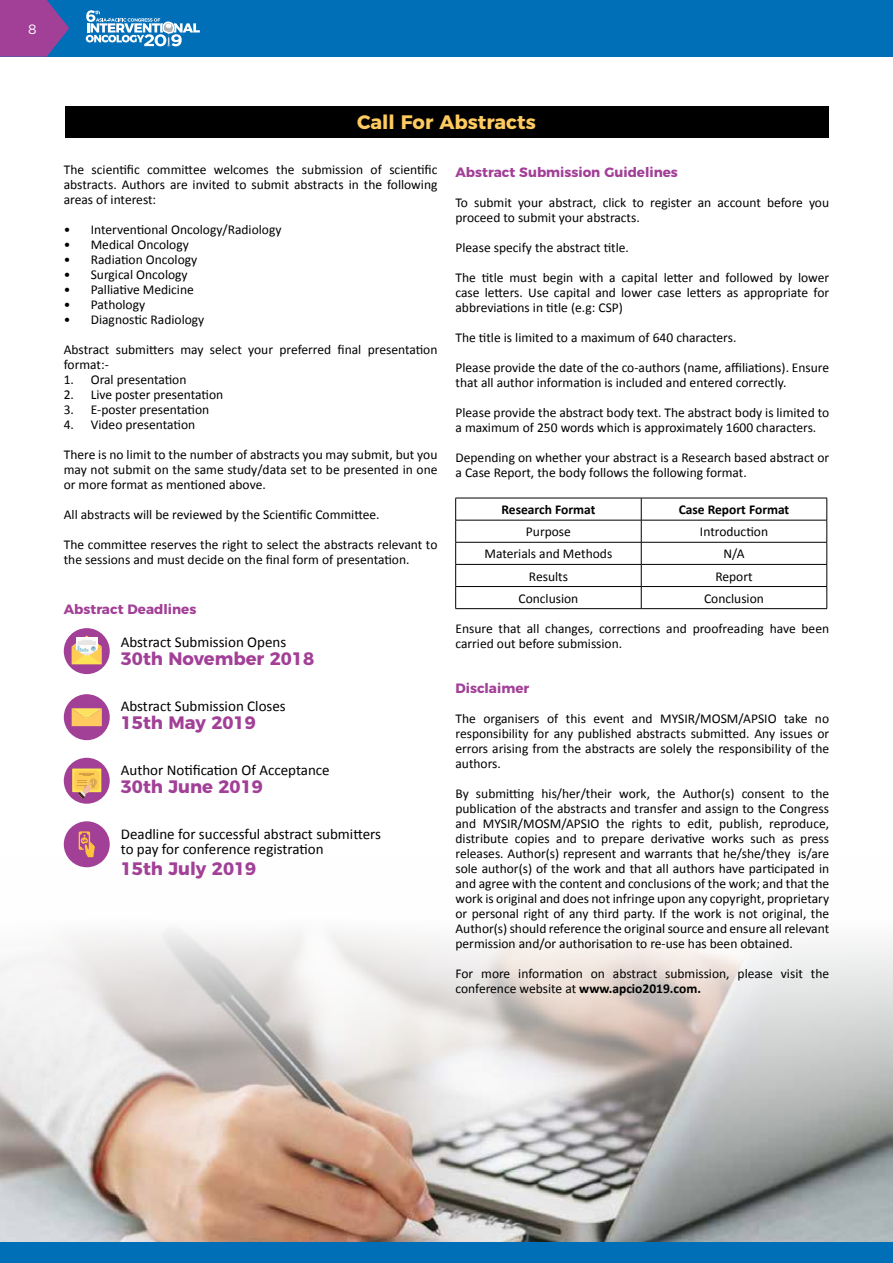
<style>
.page{position:relative;width:893px;height:1263px;background:#fff}
.page>*{position:absolute;margin:0;border:0;box-sizing:border-box;transform-origin:0 0}
.t1{font:700 19.5px "Montserrat";color:#ffcb60}
.t2{font:700 18px "Montserrat";color:#a23f97}
.t3{font:15px/15px "Calibri";color:#000}
.t4{font:13.5px/15px "Calibri";color:#000}
.t5{font:700 13.5px "Montserrat";color:#a23f97}
.t6{font:700 13.5px "Calibri";color:#000}
.t7{font:13.5px "Gotham";color:#fff}
.s1{font-weight:700}
</style>
<div class="page">
<img style="left:0;top:857px;width:892px;height:385px">
<div style="left:0;top:0;width:893px;height:57px;background:#006fb8"></div>
<div style="left:0;top:1242px;width:893px;height:21px;background:#006fb8"></div>
<svg style="left:0;top:0;width:69px;height:57px"></svg>
<svg style="left:86px;top:10px;width:114px;height:37px"></svg>
<div style="left:65px;top:107px;width:764px;height:31px;background:#000"></div>
<hr style="left:455px;top:498px;width:186px;height:1px;background:#000">
<hr style="left:641px;top:498px;width:186px;height:1px;background:#000">
<hr style="left:455px;top:520px;width:186px;height:1px;background:#000">
<hr style="left:641px;top:520px;width:186px;height:1px;background:#000">
<hr style="left:455px;top:542px;width:186px;height:1px;background:#000">
<hr style="left:641px;top:542px;width:186px;height:1px;background:#000">
<hr style="left:455px;top:564px;width:186px;height:1px;background:#000">
<hr style="left:641px;top:564px;width:186px;height:1px;background:#000">
<hr style="left:455px;top:586px;width:186px;height:1px;background:#000">
<svg style="left:455px;top:498px;width:1px;height:110px"></svg>
<hr style="left:641px;top:586px;width:186px;height:1px;background:#000">
<svg style="left:641px;top:498px;width:1px;height:110px"></svg>
<svg style="left:827px;top:498px;width:1px;height:110px"></svg>
<hr style="left:455px;top:608px;width:186px;height:1px;background:#000">
<hr style="left:641px;top:608px;width:186px;height:1px;background:#000">
<div style="left:64px;top:628px;width:46px;height:46px;background:#a23f97;border-radius:50%"></div>
<svg style="left:72px;top:635px;width:30px;height:29px"></svg>
<div style="left:64px;top:694px;width:46px;height:46px;background:#a23f97;border-radius:50%"></div>
<div style="left:64px;top:758px;width:46px;height:46px;background:#a23f97;border-radius:50%"></div>
<div style="left:64px;top:821px;width:46px;height:46px;background:#a23f97;border-radius:50%"></div>
<div style="left:72px;top:768px;width:29px;height:24px;background:#ffe356"></div>
<div style="left:74px;top:770px;width:25px;height:20px;background:#ffcd54;border-radius:2px"></div>
<svg style="left:77px;top:773px;width:20px;height:26px"></svg>
<svg style="left:72px;top:708px;width:30px;height:18px"></svg>
<hr style="left:892px;top:76px;width:1px;height:974px;background:#006fb8">
<svg style="left:79px;top:831px;width:16px;height:26px"></svg>
<p class="t7" style="left:28px;top:20px;width:10px">8</p>
<h1 class="t1" style="left:357px;top:106px;width:180px">Call For Abstracts</h1>
<p class="t4" style="left:64px;top:163px;width:375px;text-align:justify">The scientific committee welcomes the submission of scientific abstracts. Authors are invited to submit abstracts in the following areas of interest:</p>
<p class="t4" style="left:64px;top:223px;width:219px">• Interventional Oncology/Radiology</p>
<p class="t4" style="left:64px;top:238px;width:127px">• Medical Oncology</p>
<p class="t4" style="left:64px;top:253px;width:135px">• Radiation Oncology</p>
<p class="t4" style="left:64px;top:268px;width:125px">• Surgical Oncology</p>
<p class="t4" style="left:64px;top:283px;width:132px">• Palliative Medicine</p>
<p class="t4" style="left:64px;top:298px;width:83px">• Pathology</p>
<p class="t4" style="left:64px;top:313px;width:142px">• Diagnostic Radiology</p>
<p class="t4" style="left:64px;top:343px;width:375px">Abstract submitters may select your preferred final presentation format:-</p>
<p class="t4" style="left:64px;top:373px;width:124px">1. Oral presentation</p>
<p class="t4" style="left:64px;top:388px;width:161px">2. Live poster presentation</p>
<p class="t4" style="left:64px;top:403px;width:147px">3. E-poster presentation</p>
<p class="t4" style="left:64px;top:418px;width:133px">4. Video presentation</p>
<p class="t4" style="left:64px;top:448px;width:375px;text-align:justify">There is no limit to the number of abstracts you may submit, but you may not submit on the same study/data set to be presented in one or more format as mentioned above.</p>
<p class="t4" style="left:64px;top:508px;width:317px">All abstracts will be reviewed by the Scientific Committee.</p>
<p class="t4" style="left:64px;top:538px;width:375px">The committee reserves the right to select the abstracts relevant to the sessions and must decide on the final form of presentation.</p>
<p class="t5" style="left:455px;top:161px;width:224px">Abstract Submission Guidelines</p>
<p class="t4" style="left:455px;top:196px;width:375px">To submit your abstract, click to register an account before you proceed to submit your abstracts.</p>
<p class="t4" style="left:455px;top:241px;width:175px">Please specify the abstract title.</p>
<p class="t4" style="left:455px;top:271px;width:375px;text-align:justify">The title must begin with a capital letter and followed by lower case letters. Use capital and lower case letters as appropriate for abbreviations in title (e.g: CSP)</p>
<p class="t4" style="left:455px;top:331px;width:282px">The title is limited to a maximum of 640 characters.</p>
<p class="t4" style="left:455px;top:361px;width:375px">Please provide the date of the co-authors (name, affiliations). Ensure that all author information is included and entered correctly.</p>
<p class="t4" style="left:455px;top:406px;width:375px">Please provide the abstract body text. The abstract body is limited to a maximum of 250 words which is approximately 1600 characters.</p>
<p class="t4" style="left:455px;top:451px;width:375px">Depending on whether your abstract is a Research based abstract or a Case Report, the body follows the following format.</p>
<p class="t6" style="left:501px;top:504px;width:95px">Research Format</p>
<p class="t6" style="left:679px;top:504px;width:112px">Case Report Format</p>
<p class="t4" style="left:526px;top:525px;width:46px">Purpose</p>
<p class="t4" style="left:700px;top:525px;width:70px">Introduction</p>
<p class="t4" style="left:485px;top:547px;width:129px">Materials and Methods</p>
<p class="t4" style="left:723px;top:547px;width:23px">N/A</p>
<p class="t4" style="left:529px;top:570px;width:41px">Results</p>
<p class="t4" style="left:715px;top:570px;width:39px">Report</p>
<p class="t4" style="left:518px;top:592px;width:61px">Conclusion</p>
<p class="t4" style="left:704px;top:592px;width:61px">Conclusion</p>
<p class="t4" style="left:455px;top:622px;width:375px">Ensure that all changes, corrections and proofreading have been carried out before submission.</p>
<p class="t5" style="left:455px;top:677px;width:75px">Disclaimer</p>
<p class="t4" style="left:455px;top:712px;width:375px;text-align:justify">The organisers of this event and MYSIR/MOSM/APSIO take no responsibility for any published abstracts submitted. Any issues or errors arising from the abstracts are solely the responsibility of the authors.</p>
<p class="t4" style="left:455px;top:787px;width:375px;text-align:justify">By submitting his/her/their work, the Author(s) consent to the publication of the abstracts and transfer and assign to the Congress and MYSIR/MOSM/APSIO the rights to edit, publish, reproduce, distribute copies and to prepare derivative works such as press releases. Author(s) represent and warrants that he/she/they is/are sole author(s) of the work and that all authors have participated in and agree with the content and conclusions of the work; and that the work is original and does not infringe upon any copyright, proprietary or personal right of any third party. If the work is not original, the Author(s) should reference the original source and ensure all relevant permission and/or authorisation to re-use has been obtained.</p>
<p class="t4" style="left:455px;top:967px;width:375px">For more information on abstract submission, please visit the conference website at <span class="s1">www.apcio2019.com.</span></p>
<p class="t5" style="left:64px;top:598px;width:134px">Abstract Deadlines</p>
<p class="t3" style="left:121px;top:635px;width:167px">Abstract Submission Opens</p>
<h2 class="t2" style="left:121px;top:644px;width:195px">30th November 2018</h2>
<p class="t3" style="left:121px;top:700px;width:167px">Abstract Submission Closes</p>
<h2 class="t2" style="left:121px;top:708px;width:137px">15th May 2019</h2>
<p class="t3" style="left:121px;top:764px;width:210px">Author Notification Of Acceptance</p>
<h2 class="t2" style="left:121px;top:772px;width:144px">30th June 2019</h2>
<p class="t3" style="left:121px;top:827px;width:262px">Deadline for successful abstract submitters to pay for conference registration</p>
<h2 class="t2" style="left:121px;top:853px;width:137px">15th July 2019</h2>
</div>
